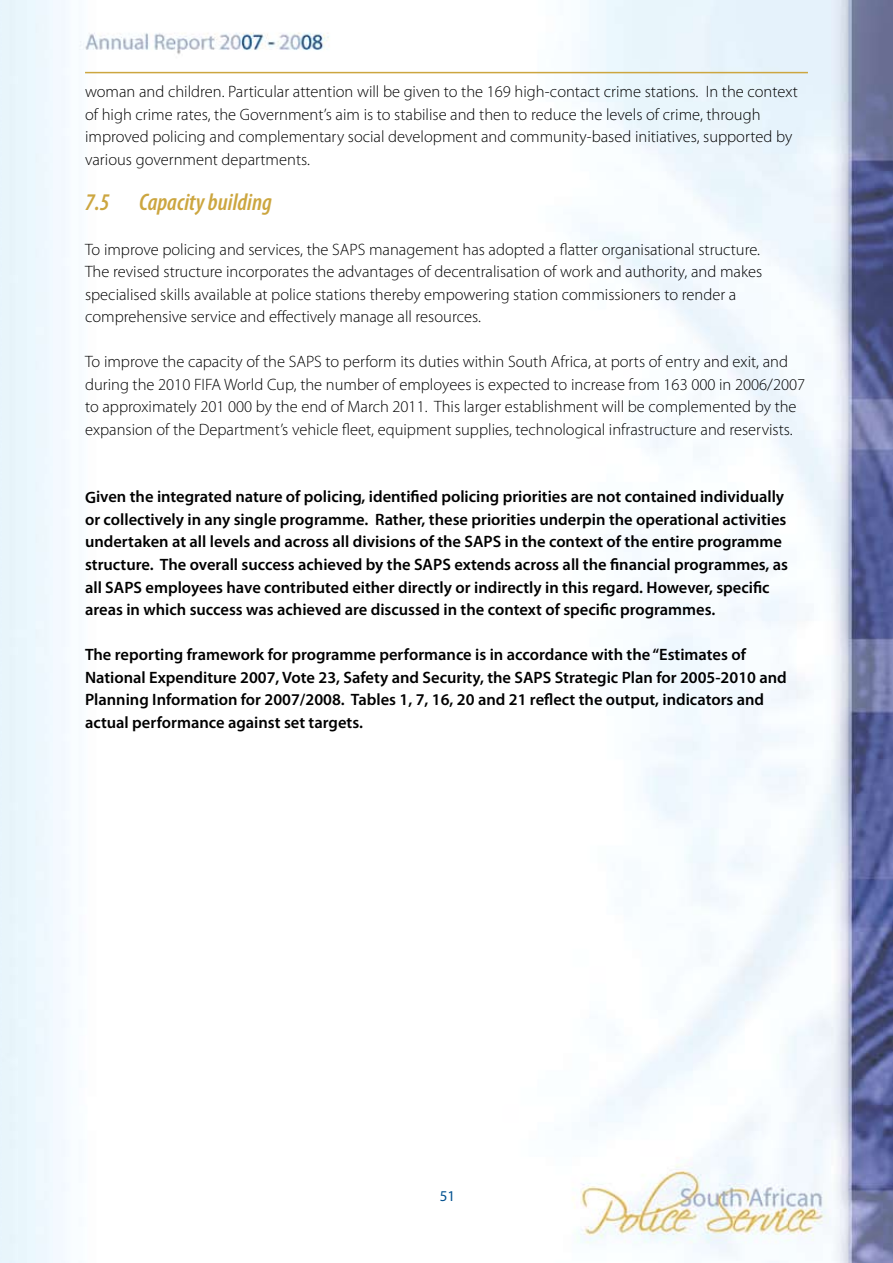
<style>
.page{position:relative;width:893px;height:1263px;background:#fff}
.page>*{position:absolute;margin:0;border:0;box-sizing:border-box;transform-origin:0 0}
.t1{font:italic 600 condensed 24px "Myriad Pro";color:#cca640}
.t2{font:300 16.5px/22.5px "Myriad Pro";color:#000}
.t3{font:600 16.5px/22.5px "Myriad Pro";color:#000}
.t4{font:15px "Myriad";color:#00508f}
</style>
<div class="page">
<img style="left:0;top:0;width:893px;height:1263px">
<hr style="left:85px;top:72px;width:723px;height:1px;background:#cca640">
<p class="t2" style="left:85px;top:81px;width:714px">woman and children. Particular attention will be given to the 169 high-contact crime stations. In the context of high crime rates, the Government’s aim is to stabilise and then to reduce the levels of crime, through improved policing and complementary social development and community-based initiatives, supported by various government departments.</p>
<h1 class="t1" style="left:85px;top:187px;width:188px">7.5 Capacity building</h1>
<p class="t2" style="left:85px;top:238px;width:679px">To improve policing and services, the SAPS management has adopted a flatter organisational structure.<br>The revised structure incorporates the advantages of decentralisation of work and authority, and makes specialised skills available at police stations thereby empowering station commissioners to render a comprehensive service and effectively manage all resources.</p>
<p class="t2" style="left:85px;top:351px;width:722px">To improve the capacity of the SAPS to perform its duties within South Africa, at ports of entry and exit, and during the 2010 FIFA World Cup, the number of employees is expected to increase from 163 000 in 2006/2007 to approximately 201 000 by the end of March 2011. This larger establishment will be complemented by the expansion of the Department’s vehicle fleet, equipment supplies, technological infrastructure and reservists.</p>
<p class="t3" style="left:85px;top:485px;width:705px">Given the integrated nature of policing, identified policing priorities are not contained individually or collectively in any single programme. Rather, these priorities underpin the operational activities undertaken at all levels and across all divisions of the SAPS in the context of the entire programme structure. The overall success achieved by the SAPS extends across all the financial programmes, as all SAPS employees have contributed either directly or indirectly in this regard. However, specific areas in which success was achieved are discussed in the context of specific programmes.</p>
<p class="t3" style="left:85px;top:643px;width:703px">The reporting framework for programme performance is in accordance with the“Estimates of National Expenditure 2007, Vote 23, Safety and Security, the SAPS Strategic Plan for 2005-2010 and Planning Information for 2007/2008. Tables 1, 7, 16, 20 and 21 reflect the output, indicators and actual performance against set targets.</p>
<p class="t4" style="left:440px;top:1188px;width:17px">51</p>
</div>
